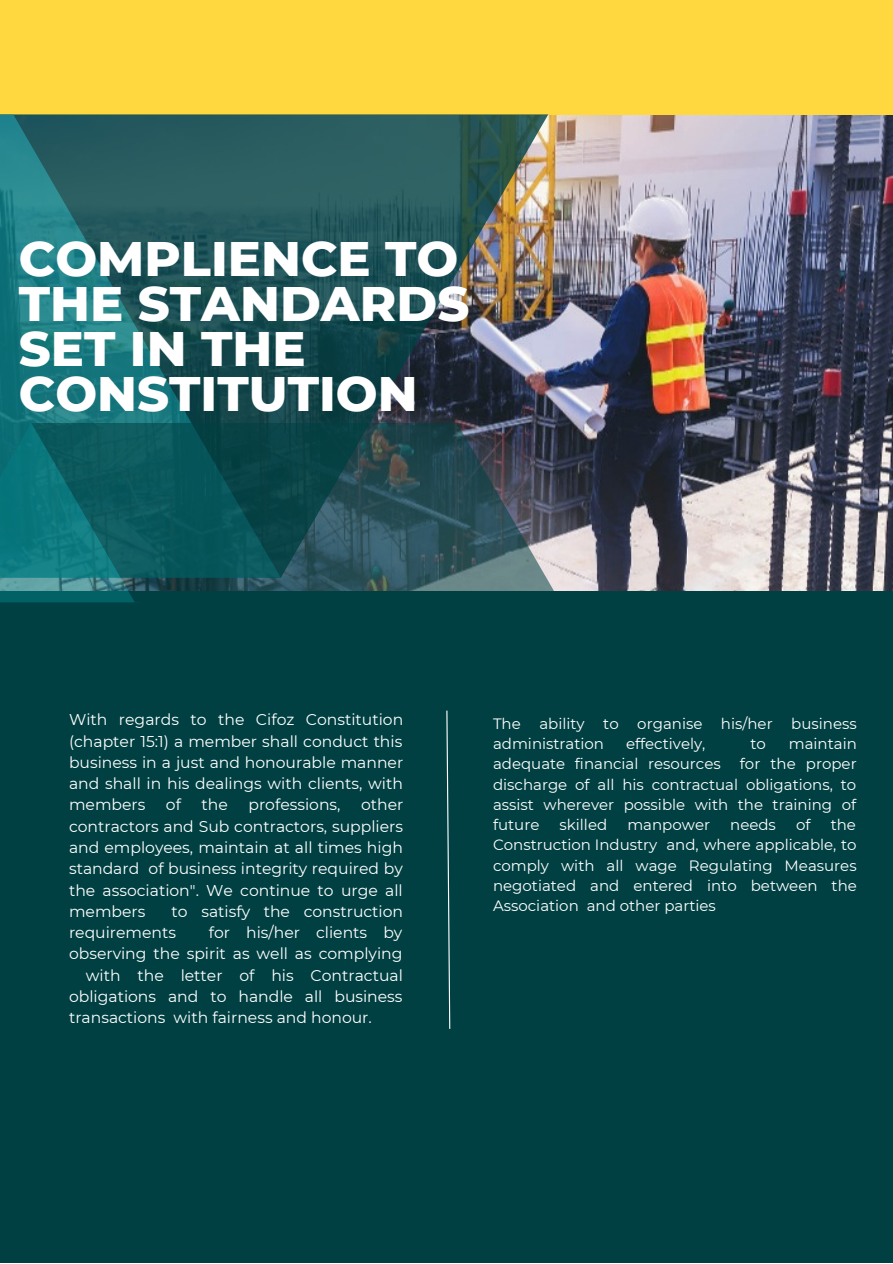
<style>
.page{position:relative;width:893px;height:1264px;background:#fff}
.page>*{position:absolute;margin:0;border:0;box-sizing:border-box;transform-origin:0 0}
.t1{font:800 49.5px/45px "Montserrat";color:#fff}
.t2{font:15.6px/21.3px "Montserrat";color:#fff;text-align:justify}
.t3{font:15px/20.2px "Montserrat";color:#fff;text-align:justify}
</style>
<div class="page">
<div style="left:0;top:0;width:892px;height:1262px;background:#004042"></div>
<img style="left:548px;top:114px;width:344px;height:476px">
<div style="left:0;top:0;width:892px;height:114px;background:#ffd840"></div>
<img style="left:281px;top:114px;width:267px;height:309px">
<svg style="left:0;top:114px;width:281px;height:309px;background:#1f6368"></svg>
<svg style="left:0;top:423px;width:31px;height:179px;background:#0e767c"></svg>
<svg style="left:31px;top:423px;width:529px;height:179px"></svg>
<svg style="left:446px;top:710px;width:5px;height:319px"></svg>
<p class="t1" style="left:19px;top:235px;width:452px">COMPLIENCE TO<br>THE STANDARDS<br>SET IN THE<br>CONSTITUTION</p>
<p class="t2" style="left:69px;top:709px;width:336px">With regards to the Cifoz Constitution (chapter 15:1) a member shall conduct this business in a just and honourable manner and shall in his dealings with clients, with members</p>
<p class="t2" style="left:166px;top:794px;width:17px">of</p>
<p class="t2" style="left:201px;top:794px;width:28px">the</p>
<p class="t2" style="left:248px;top:794px;width:93px">professions,</p>
<p class="t2" style="left:69px;top:794px;width:336px;text-indent:292px">other contractors and Sub contractors, suppliers and employees, maintain at all times high standard of business integrity required by the association". We continue to urge all members</p>
<p class="t2" style="left:69px;top:900px;width:335px;text-indent:103px">to satisfy the construction requirements</p>
<p class="t2" style="left:209px;top:921px;width:195px">for his/her clients by</p>
<p class="t2" style="left:69px;top:943px;width:335px">observing the spirit as well as complying</p>
<p class="t2" style="left:86px;top:964px;width:318px">with the letter of his Contractual</p>
<p class="t2" style="left:69px;top:985px;width:335px">obligations and to handle all business</p>
<p class="t2" style="left:69px;top:1006px;width:304px">transactions with fairness and honour.</p>
<p class="t3" style="left:493px;top:713px;width:365px">The ability to organise his/her business administration</p>
<p class="t3" style="left:626px;top:733px;width:81px">effectively,</p>
<p class="t3" style="left:750px;top:733px;width:17px">to</p>
<p class="t3" style="left:788px;top:733px;width:70px">maintain</p>
<p class="t3" style="left:493px;top:754px;width:229px">adequate financial resources</p>
<p class="t3" style="left:493px;top:754px;width:365px;text-indent:247px">for the proper discharge of all his contractual obligations, to assist wherever possible with the training of future</p>
<p class="t3" style="left:559px;top:814px;width:49px">skilled</p>
<p class="t3" style="left:627px;top:814px;width:84px">manpower</p>
<p class="t3" style="left:730px;top:814px;width:47px">needs</p>
<p class="t3" style="left:796px;top:814px;width:16px">of</p>
<p class="t3" style="left:493px;top:814px;width:365px;text-indent:337px">the Construction Industry and, where applicable, to comply with all wage Regulating Measures negotiated and entered into between the Association and other parties</p>
</div>
